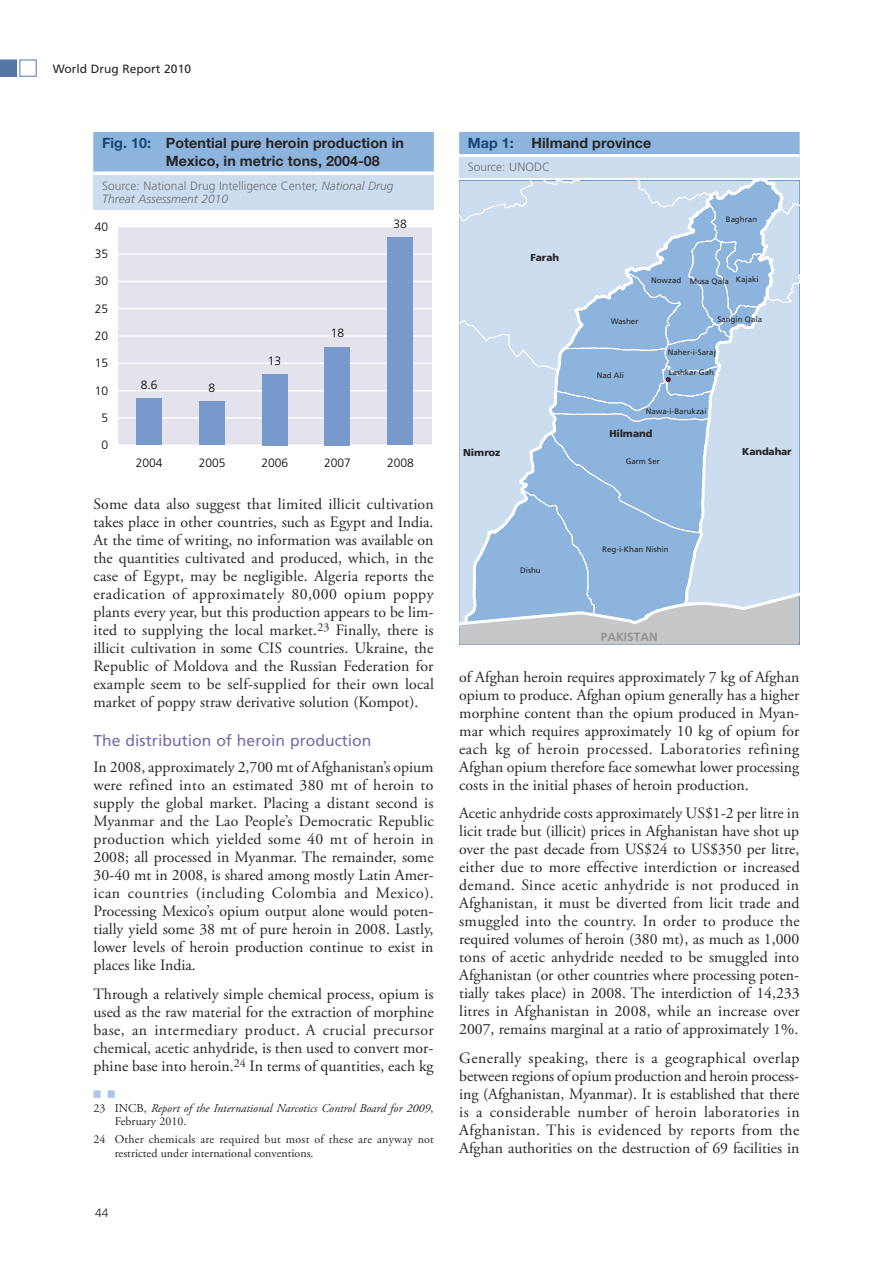
<style>
.page{position:relative;width:893px;height:1263px;background:#fff}
.page>*{position:absolute;margin:0;border:0;box-sizing:border-box;transform-origin:0 0}
.t1{font:15.75px/18px "Adobe Garamond Pro";color:#272425;text-align:justify}
.t2{font:15.75px "Frutiger";color:#7c6ca6}
.t3{font:700 14.25px/18px "Helvetica Neue";letter-spacing:.005em;color:#272425}
.t4{font:12px/13.5px "Adobe Garamond Pro";letter-spacing:.01em;color:#272425}
.t5{font:300 12px/13.5px "Frutiger";color:#6d6e70}
.t6{font:italic 12px/13.5px "Adobe Garamond Pro";color:#272425}
.t7{font:300 12px "Frutiger";letter-spacing:-.005em;color:#000}
.t8{font:12px "Frutiger";color:#272425}
.t9{font:700 12px "Frutiger";color:#929396}
.t10{font:300 12px "Frutiger";color:#272425}
.t11{font:900 10.05px "Frutiger";letter-spacing:-.01em;color:#272425}
.t12{font:7.95px "Frutiger";color:#272425}
.s1{color:#1a4477}
.s2{font-style:italic}
.s3{font-style:normal}
</style>
<div class="page">
<svg style="left:0;top:60px;width:17px;height:17px"></svg>
<div style="left:20px;top:60px;width:17px;height:17px;border:1px solid #5475a5"></div>
<svg style="left:94px;top:1090px;width:21px;height:8px"></svg>
<div style="left:94px;top:132px;width:340px;height:78px;background:#cdddf0"></div>
<div style="left:94px;top:132px;width:340px;height:39px;background:#8db4dd"></div>
<hr style="left:94px;top:172px;width:340px;height:3px;background:#fff">
<div style="left:118px;top:227px;width:314px;height:218px;background:#e4e3ed"></div>
<hr style="left:118px;top:444px;width:314px;height:2px;background:#fff">
<hr style="left:118px;top:417px;width:314px;height:2px;background:#fff">
<hr style="left:118px;top:390px;width:314px;height:1px;background:#fff">
<hr style="left:118px;top:363px;width:314px;height:1px;background:#fff">
<hr style="left:118px;top:335px;width:314px;height:2px;background:#fff">
<hr style="left:118px;top:308px;width:314px;height:1px;background:#fff">
<hr style="left:118px;top:281px;width:314px;height:1px;background:#fff">
<hr style="left:118px;top:253px;width:314px;height:2px;background:#fff">
<div style="left:136px;top:398px;width:26px;height:47px;background:#7799cb"></div>
<div style="left:199px;top:401px;width:25px;height:44px;background:#7799cb"></div>
<div style="left:262px;top:374px;width:25px;height:71px;background:#7799cb"></div>
<div style="left:325px;top:347px;width:25px;height:98px;background:#7799cb"></div>
<div style="left:388px;top:238px;width:25px;height:207px;background:#7799cb"></div>
<svg style="left:459px;top:181px;width:340px;height:464px;background:#b4cce6"></svg>
<div style="left:459px;top:132px;width:340px;height:45px;background:#cdddf0"></div>
<div style="left:459px;top:132px;width:340px;height:22px;background:#8db4dd"></div>
<hr style="left:459px;top:154px;width:340px;height:3px;background:#fff">
<p class="t8" style="left:53px;top:64px;width:140px">World Drug Report 2010</p>
<p class="t3" style="left:166px;top:135px;width:240px;text-indent:-64px"><span class="s1">Fig. 10:</span> Potential pure heroin production in<br>Mexico, in metric tons, 2004-08</p>
<p class="t5" style="left:102px;top:180px;width:293px">Source: National Drug Intelligence Center, <span class="s2">National Drug<br>Threat Assessment 2010</span></p>
<p class="t7" style="left:95px;top:222px;width:15px">40</p>
<p class="t7" style="left:95px;top:249px;width:15px">35</p>
<p class="t7" style="left:95px;top:276px;width:15px">30</p>
<p class="t7" style="left:95px;top:304px;width:15px">25</p>
<p class="t7" style="left:95px;top:331px;width:15px">20</p>
<p class="t7" style="left:95px;top:358px;width:15px">15</p>
<p class="t7" style="left:95px;top:386px;width:15px">10</p>
<p class="t7" style="left:101px;top:413px;width:8px">5</p>
<p class="t7" style="left:101px;top:440px;width:8px">0</p>
<p class="t7" style="left:141px;top:380px;width:18px">8.6</p>
<p class="t7" style="left:209px;top:383px;width:8px">8</p>
<p class="t7" style="left:268px;top:356px;width:15px">13</p>
<p class="t7" style="left:331px;top:328px;width:15px">18</p>
<p class="t7" style="left:394px;top:219px;width:15px">38</p>
<p class="t7" style="left:136px;top:458px;width:28px">2004</p>
<p class="t7" style="left:199px;top:458px;width:28px">2005</p>
<p class="t7" style="left:261px;top:458px;width:28px">2006</p>
<p class="t7" style="left:324px;top:458px;width:28px">2007</p>
<p class="t7" style="left:387px;top:458px;width:28px">2008</p>
<p class="t1" style="left:94px;top:496px;width:342px">Some data also suggest that limited illicit cultivation takes place in other countries, such as Egypt and India.<br>At the time of writing, no information was available on the quantities cultivated and produced, which, in the case of Egypt, may be negligible. Algeria reports the eradication of approximately 80,000 opium poppy plants every year, but this production appears to be lim&shy;ited to supplying the local market.<sup>23</sup> Finally, there is illicit cultivation in some CIS countries. Ukraine, the Republic of Moldova and the Russian Federation for example seem to be self-supplied for their own local market of poppy straw derivative solution (Kompot).</p>
<p class="t2" style="left:94px;top:734px;width:279px">The distribution of heroin production</p>
<p class="t1" style="left:94px;top:759px;width:342px">In 2008, approximately 2,700 mt of Afghanistan’s opium were refined into an estimated 380 mt of heroin to supply the global market. Placing a distant second is Myanmar and the Lao People’s Democratic Republic production which yielded some 40 mt of heroin in 2008; all processed in Myanmar. The remainder, some 30-40 mt in 2008, is shared among mostly Latin Amer&shy;ican countries (including Colombia and Mexico).<br>Processing Mexico’s opium output alone would poten&shy;tially yield some 38 mt of pure heroin in 2008. Lastly, lower levels of heroin production continue to exist in places like India.</p>
<p class="t1" style="left:94px;top:986px;width:342px">Through a relatively simple chemical process, opium is used as the raw material for the extraction of morphine base, an intermediary product. A crucial precursor chemical, acetic anhydride, is then used to convert mor&shy;phine base into heroin.<sup>24</sup> In terms of quantities, each kg</p>
<p class="t6" style="left:115px;top:1102px;width:320px;text-indent:-21px"><span class="s3">23 INCB,</span> Report of the International Narcotics Control Board for 2009<span class="s3">,<br>February 2010.</span></p>
<p class="t4" style="left:115px;top:1134px;width:321px;text-indent:-21px">24 Other chemicals are required but most of these are anyway not restricted under international conventions.</p>
<p class="t10" style="left:95px;top:1208px;width:15px">44</p>
<p class="t3" style="left:468px;top:135px;width:185px"><span class="s1">Map 1:</span> Hilmand province</p>
<p class="t5" style="left:468px;top:161px;width:84px">Source: UNODC</p>
<p class="t11" style="left:530px;top:253px;width:30px">Farah</p>
<p class="t12" style="left:726px;top:216px;width:33px">Baghran</p>
<p class="t12" style="left:611px;top:318px;width:29px">Washer</p>
<p class="t12" style="left:651px;top:277px;width:32px">Nowzad</p>
<p class="t12" style="left:736px;top:276px;width:24px">Kajaki</p>
<p class="t12" style="left:690px;top:278px;width:41px">Musa Qala</p>
<p class="t12" style="left:717px;top:316px;width:46px">Sangin Qala</p>
<p class="t12" style="left:597px;top:372px;width:29px">Nad Ali</p>
<p class="t12" style="left:668px;top:349px;width:50px">Naher-i-Saraj</p>
<p class="t12" style="left:669px;top:369px;width:47px">Lashkar Gah</p>
<p class="t12" style="left:646px;top:408px;width:63px">Nawa-i-Barukzai</p>
<p class="t11" style="left:609px;top:429px;width:45px">Hilmand</p>
<p class="t11" style="left:463px;top:448px;width:38px">Nimroz</p>
<p class="t11" style="left:742px;top:447px;width:51px">Kandahar</p>
<p class="t12" style="left:626px;top:458px;width:35px">Garm Ser</p>
<p class="t12" style="left:520px;top:567px;width:22px">Dishu</p>
<p class="t12" style="left:602px;top:546px;width:68px">Reg-i-Khan Nishin</p>
<p class="t9" style="left:601px;top:632px;width:59px">PAKISTAN</p>
<p class="t1" style="left:459px;top:669px;width:342px">of Afghan heroin requires approximately 7 kg of Afghan opium to produce. Afghan opium generally has a higher morphine content than the opium produced in Myan&shy;mar which requires approximately 10 kg of opium for each kg of heroin processed. Laboratories refining Afghan opium therefore face somewhat lower processing costs in the initial phases of heroin production.</p>
<p class="t1" style="left:459px;top:806px;width:342px">Acetic anhydride costs approximately US$1-2 per litre in licit trade but (illicit) prices in Afghanistan have shot up over the past decade from US$24 to US$350 per litre, either due to more effective interdiction or increased demand. Since acetic anhydride is not produced in Afghanistan, it must be diverted from licit trade and smuggled into the country. In order to produce the required volumes of heroin (380 mt), as much as 1,000 tons of acetic anhydride needed to be smuggled into Afghanistan (or other countries where processing poten&shy;tially takes place) in 2008. The interdiction of 14,233 litres in Afghanistan in 2008, while an increase over 2007, remains marginal at a ratio of approximately 1%.</p>
<p class="t1" style="left:459px;top:1050px;width:342px">Generally speaking, there is a geographical overlap between regions of opium production and heroin process&shy;ing (Afghanistan, Myanmar). It is established that there is a considerable number of heroin laboratories in Afghanistan. This is evidenced by reports from the Afghan authorities on the destruction of 69 facilities in</p>
</div>
